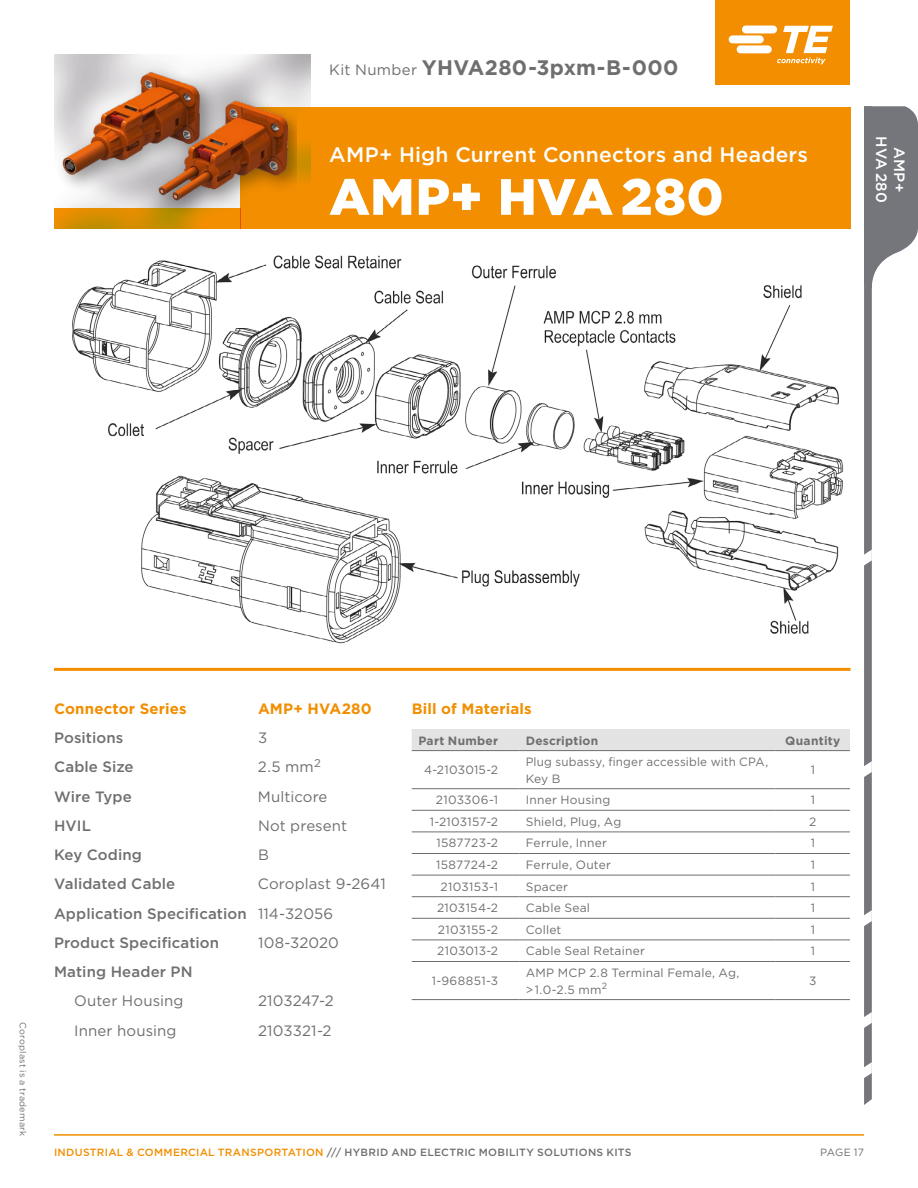
<style>
.page{position:relative;width:918px;height:1188px;background:#fff}
.page>*{position:absolute;margin:0;border:0;box-sizing:border-box;transform-origin:0 0}
.t1{font:900 51px "Gotham";letter-spacing:.01em;color:#fff}
.t2{font:500 21px "Gotham";letter-spacing:.01em;color:#fff}
.t3{font:700 21px "Gotham";letter-spacing:.015em;color:#706f6f}
.t4{font:500 15px "Gotham";letter-spacing:.01em;color:#706f6f}
.t5{font:15px "Gotham";letter-spacing:.005em;color:#706f6f}
.t6{font:700 15px "Gotham";letter-spacing:.01em;color:#f28e00}
.t7{font:500 15px/18px "Gotham";letter-spacing:.02em;color:#fff;text-align:center}
.Tab{font:12px/16.5px "Gotham";letter-spacing:.015em;color:#706f6f}
.t8{font:700 12px "Gotham";letter-spacing:.02em;color:#706f6f}
.t9{font:500 10.5px "Gotham";letter-spacing:.025em;color:#706f6f}
.t10{font:10.5px "Gotham";color:#706f6f}
.t11{font:9px "Gotham";letter-spacing:.025em;color:#706f6f}
.s1{font-weight:400;font-size:15px}
.s2{font-weight:400}
.s3{color:#f28e00}
</style>
<div class="page">
<hr style="left:54px;top:1134px;width:810px;height:2px;background:#f28e00">
<div style="left:240px;top:107px;width:610px;height:122px;background:#f28e00"></div>
<hr style="left:54px;top:668px;width:796px;height:3px;background:#f28e00">
<div style="left:716px;top:0;width:134px;height:85px;background:#f28e00"></div>
<svg style="left:729px;top:26px;width:104px;height:38px"></svg>
<img style="left:54px;top:54px;width:256px;height:175px">
<img style="left:72px;top:255px;width:772px;height:389px">
<div style="left:56px;top:65px;width:241px;height:154px;background:#000;opacity:.35"></div>
<img style="left:57px;top:68px;width:235px;height:139px">
<svg style="left:864px;top:106px;width:54px;height:999px"></svg>
<div style="left:412px;top:729px;width:438px;height:21px;background:#e3e3e3"></div>
<hr style="left:412px;top:750px;width:108px;height:1px;background:#706f6f">
<hr style="left:520px;top:750px;width:256px;height:1px;background:#706f6f">
<hr style="left:776px;top:750px;width:74px;height:1px;background:#706f6f">
<hr style="left:412px;top:788px;width:108px;height:1px;background:#706f6f">
<hr style="left:520px;top:788px;width:256px;height:1px;background:#706f6f">
<hr style="left:776px;top:788px;width:74px;height:1px;background:#706f6f">
<hr style="left:412px;top:810px;width:108px;height:1px;background:#706f6f">
<hr style="left:520px;top:810px;width:256px;height:1px;background:#706f6f">
<hr style="left:776px;top:810px;width:74px;height:1px;background:#706f6f">
<hr style="left:412px;top:832px;width:108px;height:1px;background:#706f6f">
<hr style="left:520px;top:832px;width:256px;height:1px;background:#706f6f">
<hr style="left:776px;top:832px;width:74px;height:1px;background:#706f6f">
<hr style="left:412px;top:853px;width:108px;height:1px;background:#706f6f">
<hr style="left:520px;top:853px;width:256px;height:1px;background:#706f6f">
<hr style="left:776px;top:853px;width:74px;height:1px;background:#706f6f">
<hr style="left:412px;top:875px;width:108px;height:1px;background:#706f6f">
<hr style="left:520px;top:875px;width:256px;height:1px;background:#706f6f">
<hr style="left:776px;top:875px;width:74px;height:1px;background:#706f6f">
<hr style="left:412px;top:896px;width:108px;height:1px;background:#706f6f">
<hr style="left:520px;top:896px;width:256px;height:1px;background:#706f6f">
<hr style="left:776px;top:896px;width:74px;height:1px;background:#706f6f">
<hr style="left:412px;top:918px;width:108px;height:1px;background:#706f6f">
<hr style="left:520px;top:918px;width:256px;height:1px;background:#706f6f">
<hr style="left:776px;top:918px;width:74px;height:1px;background:#706f6f">
<hr style="left:412px;top:940px;width:108px;height:1px;background:#706f6f">
<hr style="left:520px;top:940px;width:256px;height:1px;background:#706f6f">
<hr style="left:776px;top:940px;width:74px;height:1px;background:#706f6f">
<hr style="left:412px;top:961px;width:108px;height:1px;background:#706f6f">
<hr style="left:520px;top:961px;width:256px;height:1px;background:#706f6f">
<hr style="left:776px;top:961px;width:74px;height:1px;background:#706f6f">
<hr style="left:412px;top:999px;width:108px;height:1px;background:#706f6f">
<hr style="left:520px;top:999px;width:256px;height:1px;background:#706f6f">
<hr style="left:776px;top:999px;width:74px;height:1px;background:#706f6f">
<p class="t3" style="left:329px;top:54px;width:351px"><span class="s1">Kit Number</span> YHVA280-3pxm-B-000</p>
<p class="t2" style="left:329px;top:141px;width:480px">AMP+ High Current Connectors and Headers</p>
<p class="t1" style="left:329px;top:162px;width:396px">AMP+ HVA 280</p>
<p class="t7" style="left:908px;top:136px;width:68px;rotate:90deg">AMP+<br>HVA 280</p>
<p class="t11" style="left:29px;top:1022px;width:115px;rotate:90deg">Coroplast is a trademark</p>
<p class="t6" style="left:54px;top:699px;width:134px">Connector Series</p>
<p class="t6" style="left:258px;top:699px;width:115px">AMP+ HVA280</p>
<p class="t4" style="left:54px;top:728px;width:71px">Positions</p>
<p class="t5" style="left:258px;top:728px;width:11px">3</p>
<p class="t4" style="left:54px;top:757px;width:81px">Cable Size</p>
<p class="t5" style="left:258px;top:758px;width:64px">2.5 mm<sup>2</sup></p>
<p class="t4" style="left:54px;top:787px;width:79px">Wire Type</p>
<p class="t5" style="left:258px;top:787px;width:71px">Multicore</p>
<p class="t4" style="left:54px;top:816px;width:39px">HVIL</p>
<p class="t5" style="left:258px;top:816px;width:91px">Not present</p>
<p class="t4" style="left:54px;top:845px;width:89px">Key Coding</p>
<p class="t5" style="left:258px;top:845px;width:12px">B</p>
<p class="t4" style="left:54px;top:874px;width:123px">Validated Cable</p>
<p class="t5" style="left:258px;top:875px;width:129px">Coroplast 9-2641</p>
<p class="t4" style="left:54px;top:904px;width:281px">Application Specification <span class="s2">114-32056</span></p>
<p class="t4" style="left:54px;top:933px;width:167px">Product Specification</p>
<p class="t5" style="left:258px;top:933px;width:83px">108-32020</p>
<p class="t4" style="left:54px;top:962px;width:140px">Mating Header PN</p>
<p class="t5" style="left:74px;top:992px;width:111px">Outer Housing</p>
<p class="t5" style="left:258px;top:992px;width:77px">2103247-2</p>
<p class="t5" style="left:74px;top:1021px;width:104px">Inner housing</p>
<p class="t5" style="left:258px;top:1021px;width:75px">2103321-2</p>
<p class="t6" style="left:412px;top:699px;width:121px">Bill of Materials</p>
<p class="t8" style="left:418px;top:732px;width:81px">Part Number</p>
<p class="t8" style="left:526px;top:732px;width:74px">Description</p>
<p class="t8" style="left:785px;top:732px;width:57px">Quantity</p>
<p class="Tab" style="left:424px;top:762px;width:76px">4-2103015-2</p>
<p class="Tab" style="left:526px;top:753px;width:244px">Plug subassy, finger accessible with CPA,<br>Key B</p>
<p class="Tab" style="left:811px;top:762px;width:6px">1</p>
<p class="Tab" style="left:436px;top:792px;width:64px">2103306-1</p>
<p class="Tab" style="left:526px;top:792px;width:86px">Inner Housing</p>
<p class="Tab" style="left:811px;top:792px;width:6px">1</p>
<p class="Tab" style="left:430px;top:813px;width:70px">1-2103157-2</p>
<p class="Tab" style="left:526px;top:813px;width:97px">Shield, Plug, Ag</p>
<p class="Tab" style="left:809px;top:813px;width:9px">2</p>
<p class="Tab" style="left:437px;top:835px;width:63px">1587723-2</p>
<p class="Tab" style="left:526px;top:835px;width:83px">Ferrule, Inner</p>
<p class="Tab" style="left:811px;top:835px;width:6px">1</p>
<p class="Tab" style="left:436px;top:856px;width:63px">1587724-2</p>
<p class="Tab" style="left:526px;top:856px;width:87px">Ferrule, Outer</p>
<p class="Tab" style="left:811px;top:856px;width:6px">1</p>
<p class="Tab" style="left:441px;top:878px;width:59px">2103153-1</p>
<p class="Tab" style="left:526px;top:878px;width:44px">Spacer</p>
<p class="Tab" style="left:811px;top:878px;width:6px">1</p>
<p class="Tab" style="left:437px;top:900px;width:63px">2103154-2</p>
<p class="Tab" style="left:526px;top:900px;width:66px">Cable Seal</p>
<p class="Tab" style="left:811px;top:900px;width:6px">1</p>
<p class="Tab" style="left:438px;top:921px;width:62px">2103155-2</p>
<p class="Tab" style="left:526px;top:921px;width:37px">Collet</p>
<p class="Tab" style="left:811px;top:921px;width:6px">1</p>
<p class="Tab" style="left:437px;top:943px;width:62px">2103013-2</p>
<p class="Tab" style="left:526px;top:943px;width:121px">Cable Seal Retainer</p>
<p class="Tab" style="left:811px;top:943px;width:6px">1</p>
<p class="Tab" style="left:432px;top:973px;width:68px">1-968851-3</p>
<p class="Tab" style="left:526px;top:964px;width:215px">AMP MCP 2.8 Terminal Female, Ag, &gt; 1.0-2.5 mm<sup>2</sup></p>
<p class="Tab" style="left:809px;top:973px;width:9px">3</p>
<p class="t9" style="left:54px;top:1145px;width:579px"><span class="s3">INDUSTRIAL &amp; COMMERCIAL TRANSPORTATION</span> /// HYBRID AND ELECTRIC MOBILITY SOLUTIONS KITS</p>
<p class="t10" style="left:820px;top:1145px;width:45px">PAGE 17</p>
</div>
